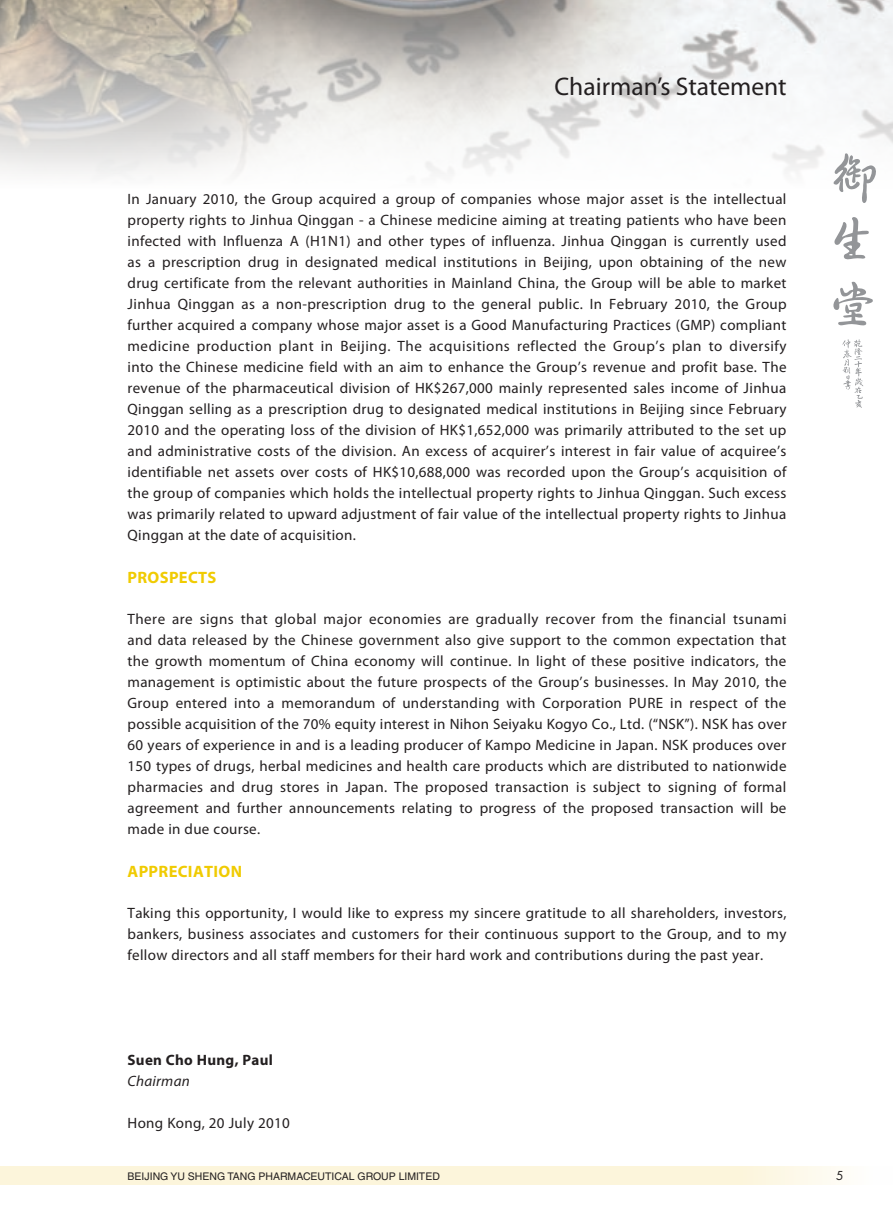
<style>
.page{position:relative;width:893px;height:1212px;background:#fff}
.page>*{position:absolute;margin:0;border:0;box-sizing:border-box;transform-origin:0 0}
.t1{font:25.5px "Myriad Pro";color:#231f20}
.t2{font:700 16.5px "Myriad Pro";letter-spacing:.02em;color:#f0cb02}
.t3{font:15px/21px "Myriad Pro";letter-spacing:.02em;color:#231f20;text-align:justify}
.t4{font:700 15px "Myriad Pro";letter-spacing:.02em;color:#231f20}
.t5{font:italic 15px "Myriad Pro";letter-spacing:.02em;color:#231f20}
.t6{font:12px "Futura Std";color:#231f20}
.t7{font:10.5px "Helvetica LT Std";color:#231f20}
</style>
<div class="page">
<img style="left:0;top:0;width:893px;height:176px">
<div style="left:0;top:1166px;width:893px;height:19px;background:#fcf5db"></div>
<svg style="left:831px;top:153px;width:46px;height:50px"></svg>
<svg style="left:834px;top:217px;width:35px;height:43px"></svg>
<svg style="left:833px;top:282px;width:40px;height:44px"></svg>
<svg style="left:842px;top:339px;width:21px;height:69px"></svg>
<h1 class="t1" style="left:554px;top:71px;width:234px">Chairman’s Statement</h1>
<p class="t3" style="left:128px;top:188px;width:661px">In January 2010, the Group acquired a group of companies whose major asset is the intellectual property rights to Jinhua Qinggan - a Chinese medicine aiming at treating patients who have been infected with Influenza A (H1N1) and other types of influenza. Jinhua Qinggan is currently used as a prescription drug in designated medical institutions in Beijing, upon obtaining of the new drug certificate from the relevant authorities in Mainland China, the Group will be able to market Jinhua Qinggan as a non-prescription drug to the general public. In February 2010, the Group further acquired a company whose major asset is a Good Manufacturing Practices (GMP) compliant medicine production plant in Beijing. The acquisitions reflected the Group’s plan to diversify into the Chinese medicine field with an aim to enhance the Group’s revenue and profit base. The revenue of the pharmaceutical division of HK$267,000 mainly represented sales income of Jinhua Qinggan selling as a prescription drug to designated medical institutions in Beijing since February 2010 and the operating loss of the division of HK$1,652,000 was primarily attributed to the set up and administrative costs of the division. An excess of acquirer’s interest in fair value of acquiree’s identifiable net assets over costs of HK$10,688,000 was recorded upon the Group’s acquisition of the group of companies which holds the intellectual property rights to Jinhua Qinggan. Such excess was primarily related to upward adjustment of fair value of the intellectual property rights to Jinhua Qinggan at the date of acquisition.</p>
<p class="t2" style="left:128px;top:567px;width:90px">PROSPECTS</p>
<p class="t3" style="left:128px;top:608px;width:661px">There are signs that global major economies are gradually recover from the financial tsunami and data released by the Chinese government also give support to the common expectation that the growth momentum of China economy will continue. In light of these positive indicators, the management is optimistic about the future prospects of the Group’s businesses. In May 2010, the Group entered into a memorandum of understanding with Corporation PURE in respect of the possible acquisition of the 70% equity interest in Nihon Seiyaku Kogyo Co., Ltd. (“NSK”). NSK has over 60 years of experience in and is a leading producer of Kampo Medicine in Japan. NSK produces over 150 types of drugs, herbal medicines and health care products which are distributed to nationwide pharmacies and drug stores in Japan. The proposed transaction is subject to signing of formal agreement and further announcements relating to progress of the proposed transaction will be made in due course.</p>
<p class="t2" style="left:128px;top:861px;width:116px">APPRECIATION</p>
<p class="t3" style="left:128px;top:902px;width:660px">Taking this opportunity, I would like to express my sincere gratitude to all shareholders, investors, bankers, business associates and customers for their continuous support to the Group, and to my fellow directors and all staff members for their hard work and contributions during the past year.</p>
<p class="t4" style="left:128px;top:1050px;width:147px">Suen Cho Hung, Paul</p>
<p class="t5" style="left:128px;top:1072px;width:64px">Chairman</p>
<p class="t3" style="left:128px;top:1112px;width:164px">Hong Kong, 20 July 2010</p>
<p class="t7" style="left:128px;top:1170px;width:314px">BEIJING YU SHENG TANG PHARMACEUTICAL GROUP LIMITED</p>
<p class="t6" style="left:836px;top:1167px;width:9px">5</p>
</div>
